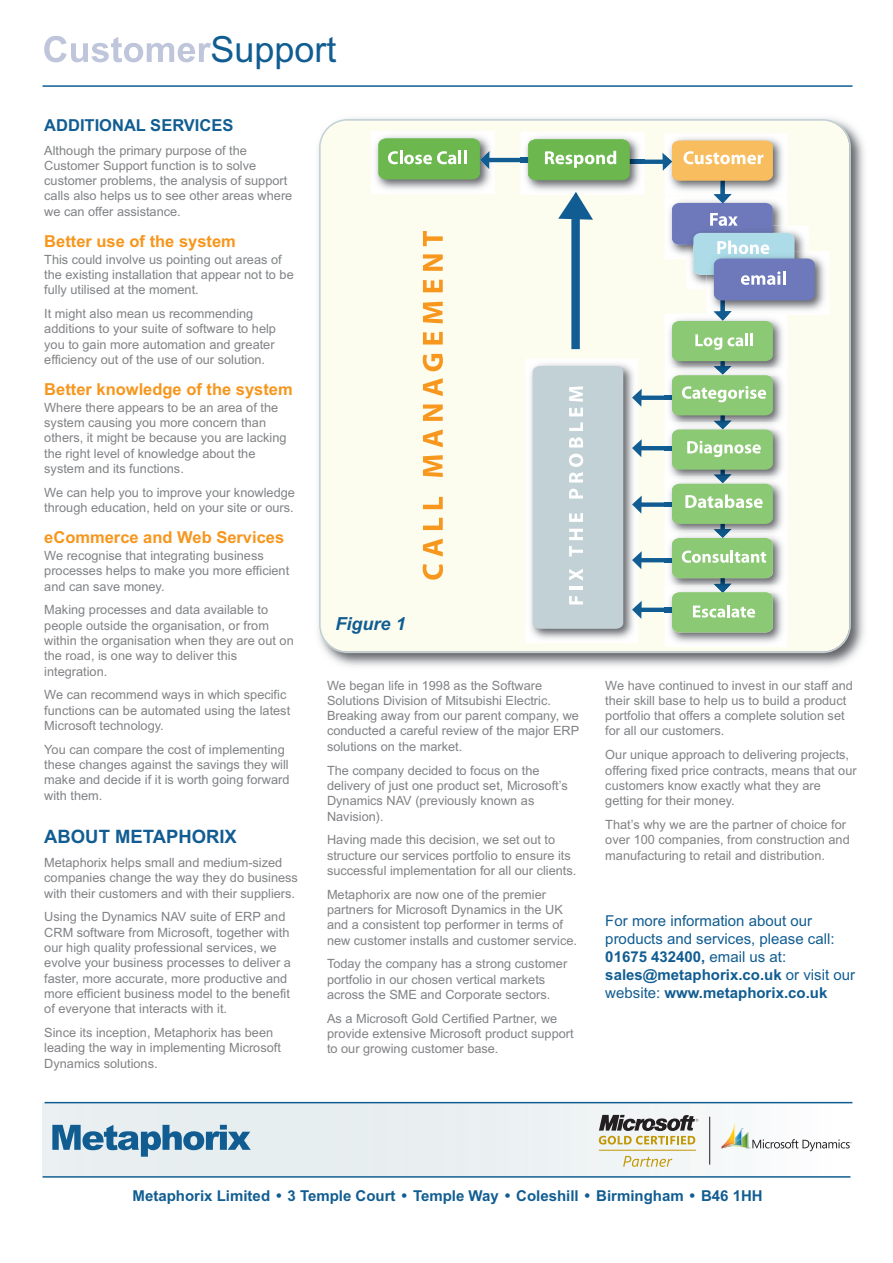
<style>
.page{position:relative;width:893px;height:1263px;background:#fff}
.page>*{position:absolute;margin:0;border:0;box-sizing:border-box;transform-origin:0 0}
.t1{font:36px "Arial";color:#115d92}
.t2{font:700 18.45px "Arial";color:#115d92}
.t3{font:italic 700 18px "Arial";color:#115d92}
.t4{font:700 16.5px "Arial";color:#f7961d}
.t5{font:700 16.5px "Arial";color:#115d92}
.t6{font:15px/18px "Arial";color:#115d92}
.t7{font:700 15px "Arial";color:#115d92}
.t8{font:12.75px/15.3px "Arial";color:#808285}
.s1{font-weight:700}
.s2{font-family:"Century Gothic"}
</style>
<div class="page">
<img style="left:43px;top:1104px;width:768px;height:71px">
<hr style="left:43px;top:85px;width:809px;height:2px;background:#115d92">
<svg style="left:52px;top:1125px;width:199px;height:32px;background:#88aec6"></svg>
<hr style="left:43px;top:1176px;width:807px;height:2px;background:#115d92">
<hr style="left:709px;top:1117px;width:1px;height:47px;background:#231f20">
<svg style="left:721px;top:1123px;width:131px;height:28px"></svg>
<hr style="left:599px;top:1150px;width:97px;height:1px;background:#c29807">
<svg style="left:623px;top:1156px;width:49px;height:11px"></svg>
<svg style="left:599px;top:1115px;width:99px;height:29px"></svg>
<hr style="left:45px;top:1102px;width:807px;height:1px;background:#115d92">
<svg style="left:44px;top:36px;width:167px;height:26px"></svg>
<img style="left:318px;top:118px;width:546px;height:549px">
<svg style="left:319px;top:119px;width:532px;height:534px"></svg>
<p class="t1" style="left:211px;top:36px;width:128px">Support</p>
<p class="t5" style="left:44px;top:119px;width:191px">ADDITIONAL SERVICES</p>
<p class="t8" style="left:44px;top:144px;width:250px">Although the primary purpose of the Customer Support function is to solve customer problems, the analysis of support calls also helps us to see other areas where we can offer assistance.</p>
<p class="t4" style="left:44px;top:235px;width:193px">Better use of the system</p>
<p class="t8" style="left:44px;top:253px;width:251px">This could involve us pointing out areas of the existing installation that appear not to be fully utilised at the moment.</p>
<p class="t8" style="left:44px;top:307px;width:233px">It might also mean us recommending additions to your suite of software to help you to gain more automation and greater efficiency out of the use of our solution.</p>
<p class="t4" style="left:44px;top:383px;width:250px">Better knowledge of the system</p>
<p class="t8" style="left:44px;top:401px;width:244px">Where there appears to be an area of the system causing you more concern than others, it might be because you are lacking the right level of knowledge about the system and its functions.</p>
<p class="t8" style="left:44px;top:486px;width:252px">We can help you to improve your knowledge through education, held on your site or ours.</p>
<p class="t4" style="left:44px;top:531px;width:241px">eCommerce and Web Services</p>
<p class="t8" style="left:44px;top:549px;width:246px">We recognise that integrating business processes helps to make you more efficient and can save money.</p>
<p class="t8" style="left:44px;top:603px;width:251px">Making processes and data available to people outside the organisation, or from within the organisation when they are out on the road, is one way to deliver this integration.</p>
<p class="t8" style="left:44px;top:688px;width:247px">We can recommend ways in which specific functions can be automated using the latest<br>Microsoft technology.</p>
<p class="t8" style="left:44px;top:743px;width:247px">You can compare the cost of implementing these changes against the savings they will make and decide if it is worth going forward with them.</p>
<p class="t2" style="left:44px;top:829px;width:194px">ABOUT METAPHORIX</p>
<p class="t8" style="left:44px;top:856px;width:255px">Metaphorix helps small and medium-sized companies change the way they do business with their customers and with their suppliers.</p>
<p class="t8" style="left:44px;top:910px;width:248px">Using the Dynamics NAV suite of ERP and CRM software from Microsoft, together with our high quality professional services, we evolve your business processes to deliver a faster, more accurate, more productive and more efficient business model to the benefit of everyone that interacts with it.</p>
<p class="t8" style="left:44px;top:1026px;width:238px">Since its inception, Metaphorix has been leading the way in implementing Microsoft<br>Dynamics solutions.</p>
<p class="t3" style="left:336px;top:613px;width:72px">Figure 1</p>
<p class="t8" style="left:327px;top:679px;width:254px">We began life in 1998 as the Software Solutions Division of Mitsubishi Electric.<br>Breaking away from our parent company, we conducted a careful review of the major ERP solutions on the market.</p>
<p class="t8" style="left:327px;top:764px;width:242px">The company decided to focus on the delivery of just one product set, Microsoft’s<br>Dynamics NAV (previously known as<br>Navision).</p>
<p class="t8" style="left:327px;top:833px;width:251px">Having made this decision, we set out to structure our services portfolio to ensure its successful implementation for all our clients.</p>
<p class="t8" style="left:327px;top:888px;width:252px">Metaphorix are now one of the premier partners for Microsoft Dynamics in the UK and a consistent top performer in terms of new customer installs and customer service.</p>
<p class="t8" style="left:327px;top:957px;width:242px">Today the company has a strong customer portfolio in our chosen vertical markets across the SME and Corporate sectors.</p>
<p class="t8" style="left:327px;top:1012px;width:248px">As a Microsoft Gold Certified Partner, we provide extensive Microsoft product support to our growing customer base.</p>
<p class="t8" style="left:605px;top:679px;width:249px">We have continued to invest in our staff and their skill base to help us to build a product portfolio that offers a complete solution set for all our customers.</p>
<p class="t8" style="left:605px;top:748px;width:253px">Our unique approach to delivering projects, offering fixed price contracts, means that our customers know exactly what they are getting for their money.</p>
<p class="t8" style="left:605px;top:818px;width:246px">That’s why we are the partner of choice for over 100 companies, from construction and manufacturing to retail and distribution.</p>
<p class="t6" style="left:605px;top:913px;width:251px">For more information about our products and services, please call:<br><span class="s1">01675 432400,</span> email us at: <span class="s1">sales@metaphorix.co.uk</span> or visit our website: <span class="s1">www.metaphorix.co.uk</span></p>
<p class="t7" style="left:133px;top:1190px;width:632px">Metaphorix Limited <span class="s2">•</span> 3 Temple Court <span class="s2">•</span> Temple Way <span class="s2">•</span> Coleshill <span class="s2">•</span> Birmingham <span class="s2">•</span> B46 1HH</p>
</div>
